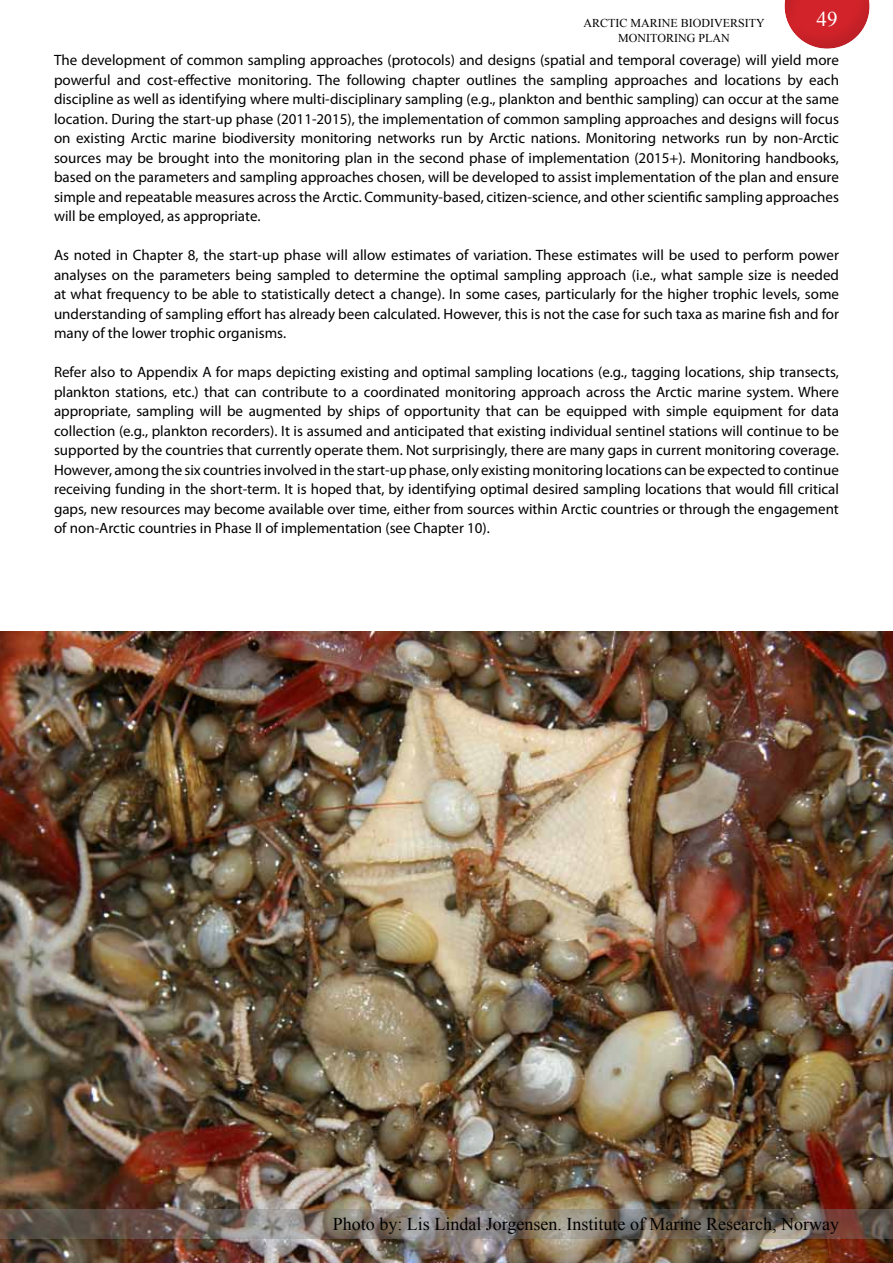
<style>
.page{position:relative;width:893px;height:1263px;background:#fff}
.page>*{position:absolute;margin:0;border:0;box-sizing:border-box;transform-origin:0 0}
.t1{font:21px "Times New Roman";color:#fff}
.t2{font:18px "Times New Roman";color:#000}
.t3{font:15px/19.5px "Myriad Pro";color:#000;text-align:justify}
.t4{font:12px "Times New Roman";color:#000}
</style>
<div class="page">
<div style="left:782px;top:0;width:89px;height:51px;background:#000;opacity:.1"></div>
<img style="left:0;top:631px;width:893px;height:632px">
<svg style="left:0;top:1209px;width:893px;height:30px;background:#7b6f66"></svg>
<p class="t4" style="left:584px;top:15px;width:183px">ARCTIC MARINE BIODIVERSITY</p>
<h1 class="t1" style="left:817px;top:5px;width:22px">49</h1>
<p class="t4" style="left:618px;top:30px;width:113px">MONITORING PLAN</p>
<p class="t3" style="left:54px;top:50px;width:786px">The development of common sampling approaches (protocols) and designs (spatial and temporal coverage) will yield more powerful and cost-effective monitoring. The following chapter outlines the sampling approaches and locations by each discipline as well as identifying where multi-disciplinary sampling (e.g., plankton and benthic sampling) can occur at the same location. During the start-up phase (2011-2015), the implementation of common sampling approaches and designs will focus on existing Arctic marine biodiversity monitoring networks run by Arctic nations. Monitoring networks run by non-Arctic sources may be brought into the monitoring plan in the second phase of implementation (2015+). Monitoring handbooks, based on the parameters and sampling approaches chosen, will be developed to assist implementation of the plan and ensure simple and repeatable measures across the Arctic. Community-based, citizen-science, and other scientific sampling approaches will be employed, as appropriate.</p>
<p class="t3" style="left:54px;top:245px;width:786px">As noted in Chapter 8, the start-up phase will allow estimates of variation. These estimates will be used to perform power analyses on the parameters being sampled to determine the optimal sampling approach (i.e., what sample size is needed at what frequency to be able to statistically detect a change). In some cases, particularly for the higher trophic levels, some understanding of sampling effort has already been calculated. However, this is not the case for such taxa as marine fish and for many of the lower trophic organisms.</p>
<p class="t3" style="left:54px;top:362px;width:786px">Refer also to Appendix A for maps depicting existing and optimal sampling locations (e.g., tagging locations, ship transects, plankton stations, etc.) that can contribute to a coordinated monitoring approach across the Arctic marine system. Where appropriate, sampling will be augmented by ships of opportunity that can be equipped with simple equipment for data collection (e.g., plankton recorders). It is assumed and anticipated that existing individual sentinel stations will continue to be supported by the countries that currently operate them. Not surprisingly, there are many gaps in current monitoring coverage.<br>However, among the six countries involved in the start-up phase, only existing monitoring locations can be expected to continue receiving funding in the short-term. It is hoped that, by identifying optimal desired sampling locations that would fill critical gaps, new resources may become available over time, either from sources within Arctic countries or through the engagement of non-Arctic countries in Phase II of implementation (see Chapter 10).</p>
<p class="t2" style="left:333px;top:1212px;width:508px">Photo by: Lis Lindal Jorgensen. Institute of Marine Research, Norway</p>
</div>
